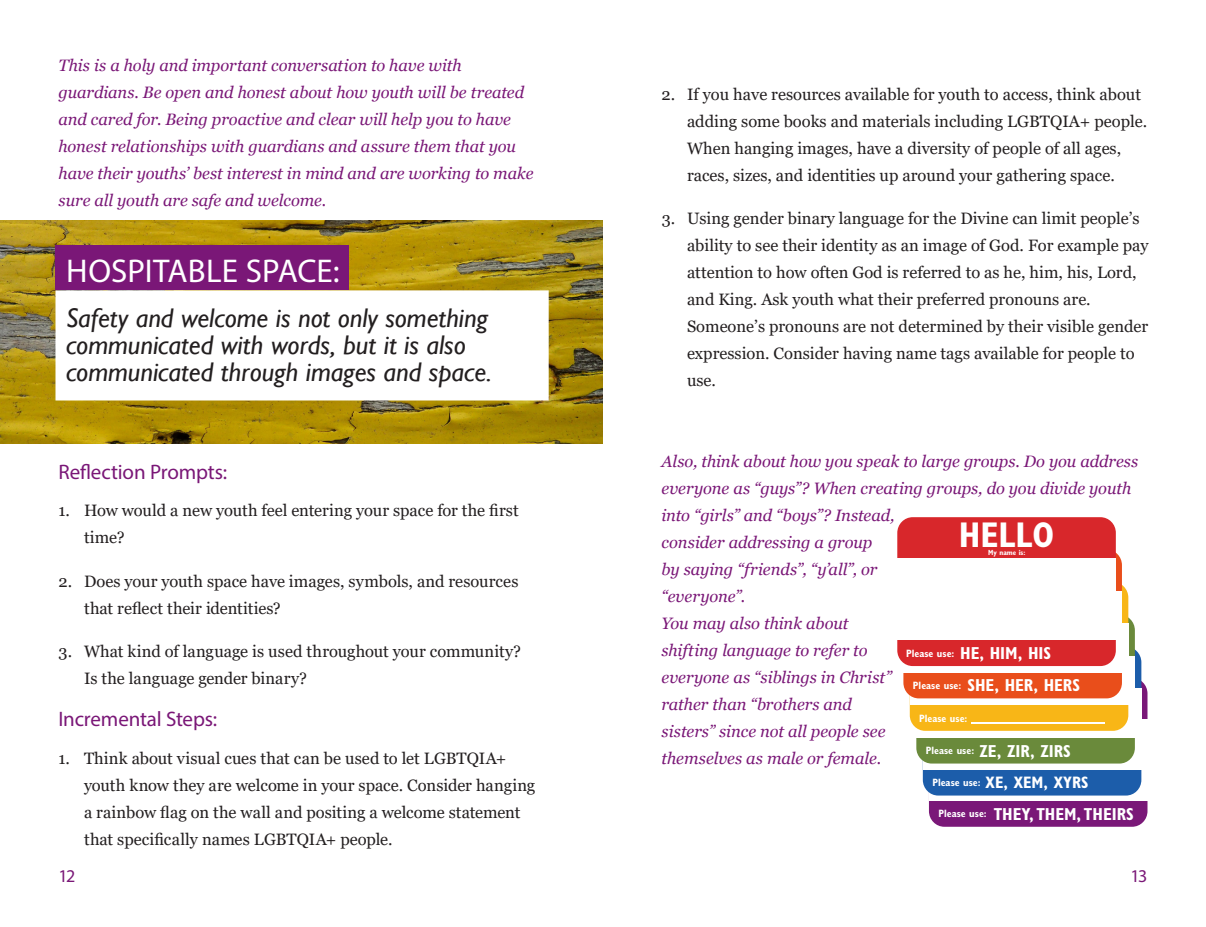
<style>
.page{position:relative;width:1206px;height:927px;background:#fff}
.page>*{position:absolute;margin:0;border:0;box-sizing:border-box;transform-origin:0 0}
.t1{font:700 condensed 35.85px "Gill Sans";color:#fff}
.Header_1{font:33px "Myriad Pro";color:#fff}
.Header_1-2{font:italic 27px/27px "Gill Sans";color:#231f20}
.Header_3a{font:21px "Myriad Pro";letter-spacing:-.01em;color:#7a1777}
.t2{font:18px "Myriad Pro";color:#7a1777}
.t3{font:700 condensed 17.4px "Gill Sans";color:#fff}
.t4{font:700 condensed 16.65px "Gill Sans";color:#fff}
.t5{font:16.5px/27px "Georgia";color:#231f20}
.Header_3a-2{font:italic 16.5px/27px "Georgia";letter-spacing:-.005em;color:#7a1777}
.Body_Copy{font:italic 16.5px/27px "Georgia";letter-spacing:-.005em;color:#7a1777}
.t6{font:700 condensed 10.65px "Gill Sans";color:#fff}
.t7{font:700 condensed 7.5px "Gill Sans";color:#fff}
.s1{font-size:17.4px}
.s2{font-size:10.65px}
</style>
<div class="page">
<img style="left:0;top:220px;width:603px;height:224px">
<div style="left:56px;top:245px;width:294px;height:45px;background:#7a1777"></div>
<div style="left:56px;top:290px;width:493px;height:110px;background:#fff"></div>
<div style="left:929px;top:678px;width:218px;height:149px;background:#7a1878;border-radius:16px"></div>
<div style="left:929px;top:719px;width:218px;height:82px;background:#fff"></div>
<div style="left:923px;top:647px;width:218px;height:149px;background:#1c5daa;border-radius:16px"></div>
<div style="left:923px;top:688px;width:218px;height:82px;background:#fff"></div>
<div style="left:916px;top:615px;width:219px;height:149px;background:#6a8a3b;border-radius:16px"></div>
<div style="left:916px;top:656px;width:219px;height:82px;background:#fff"></div>
<div style="left:910px;top:582px;width:218px;height:149px;background:#f8b617;border-radius:16px"></div>
<div style="left:910px;top:623px;width:218px;height:82px;background:#fff"></div>
<hr style="left:971px;top:722px;width:133px;height:2px;background:#fff">
<div style="left:903px;top:550px;width:219px;height:148px;background:#e94e1b;border-radius:16px"></div>
<div style="left:904px;top:591px;width:218px;height:82px;background:#fff"></div>
<div style="left:897px;top:517px;width:219px;height:149px;background:#d8272b;border-radius:16px"></div>
<div style="left:897px;top:559px;width:219px;height:81px;background:#fff"></div>
<p class="Body_Copy" style="left:58px;top:52px;width:477px">This is a holy and important conversation to have with guardians. Be open and honest about how youth will be treated and cared for. Being proactive and clear will help you to have honest relationships with guardians and assure them that you have their youths’ best interest in mind and are working to make sure all youth are safe and welcome.</p>
<p class="Header_1" style="left:66px;top:251px;width:275px">HOSPITABLE SPACE:</p>
<p class="Header_1-2" style="left:66px;top:305px;width:427px">Safety and welcome is not only something communicated with words, but it is also communicated through images and space.</p>
<p class="Header_3a" style="left:58px;top:459px;width:170px">Reflection Prompts:</p>
<p class="t5" style="left:84px;top:498px;width:436px;text-indent:-26px">1. How would a new youth feel entering your space for the first time?</p>
<p class="t5" style="left:84px;top:568px;width:436px;text-indent:-26px">2. Does your youth space have images, symbols, and resources that reflect their identities?</p>
<p class="t5" style="left:84px;top:639px;width:439px;text-indent:-26px">3. What kind of language is used throughout your community?<br>Is the language gender binary?</p>
<p class="Header_3a" style="left:58px;top:706px;width:160px">Incremental Steps:</p>
<p class="t5" style="left:84px;top:745px;width:453px;text-indent:-26px">1. Think about visual cues that can be used to let LGBTQIA+ youth know they are welcome in your space. Consider hanging a rainbow flag on the wall and positing a welcome statement that specifically names LGBTQIA+ people.</p>
<p class="t5" style="left:687px;top:81px;width:462px;text-indent:-25px">2. If you have resources available for youth to access, think about adding some books and materials including LGBTQIA+ people.<br>When hanging images, have a diversity of people of all ages, races, sizes, and identities up around your gathering space.</p>
<p class="t5" style="left:687px;top:205px;width:463px;text-indent:-25px">3. Using gender binary language for the Divine can limit people’s ability to see their identity as an image of God. For example pay attention to how often God is referred to as he, him, his, Lord, and King. Ask youth what their preferred pronouns are.<br>Someone’s pronouns are not determined by their visible gender expression. Consider having name tags available for people to use.</p>
<p class="Header_3a-2" style="left:662px;top:448px;width:478px">Also, think about how you speak to large groups. Do you address everyone as “guys”? When creating groups, do you divide youth into “girls” and “boys”? Instead,<br>consider addressing a group<br>by saying “friends”, “y’all”, or<br>“everyone”.<br>You may also think about<br>shifting language to refer to<br>everyone as “siblings in Christ”<br>rather than “brothers and<br>sisters” since not all people see<br>themselves as male or female.</p>
<p class="t1" style="left:959px;top:513px;width:97px">HELLO</p>
<p class="t7" style="left:988px;top:548px;width:39px">My name is:</p>
<p class="t6" style="left:906px;top:647px;width:147px">Please use: <span class="s1">HE, HIM, HIS</span></p>
<p class="t7" style="left:1007px;top:646px;width:39px">My name is:</p>
<p class="t1" style="left:983px;top:642px;width:97px">HELLO</p>
<p class="t7" style="left:1012px;top:677px;width:39px">My name is:</p>
<p class="t3" style="left:913px;top:675px;width:169px"><span class="s2">Please use:</span> SHE, HER, HERS</p>
<p class="t1" style="left:991px;top:674px;width:97px">HELLO</p>
<p class="t6" style="left:919px;top:712px;width:50px">Please use:</p>
<p class="t3" style="left:926px;top:740px;width:147px"><span class="s2">Please use:</span> ZE, ZIR, ZIRS</p>
<p class="t4" style="left:932px;top:773px;width:158px"><span class="s2">Please use:</span> XE, XEM, XYRS</p>
<p class="t3" style="left:938px;top:804px;width:197px"><span class="s2">Please use:</span> THEY, THEM, THEIRS</p>
<p class="t2" style="left:58px;top:865px;width:18px">12</p>
<p class="t2" style="left:1130px;top:865px;width:19px">13</p>
</div>
